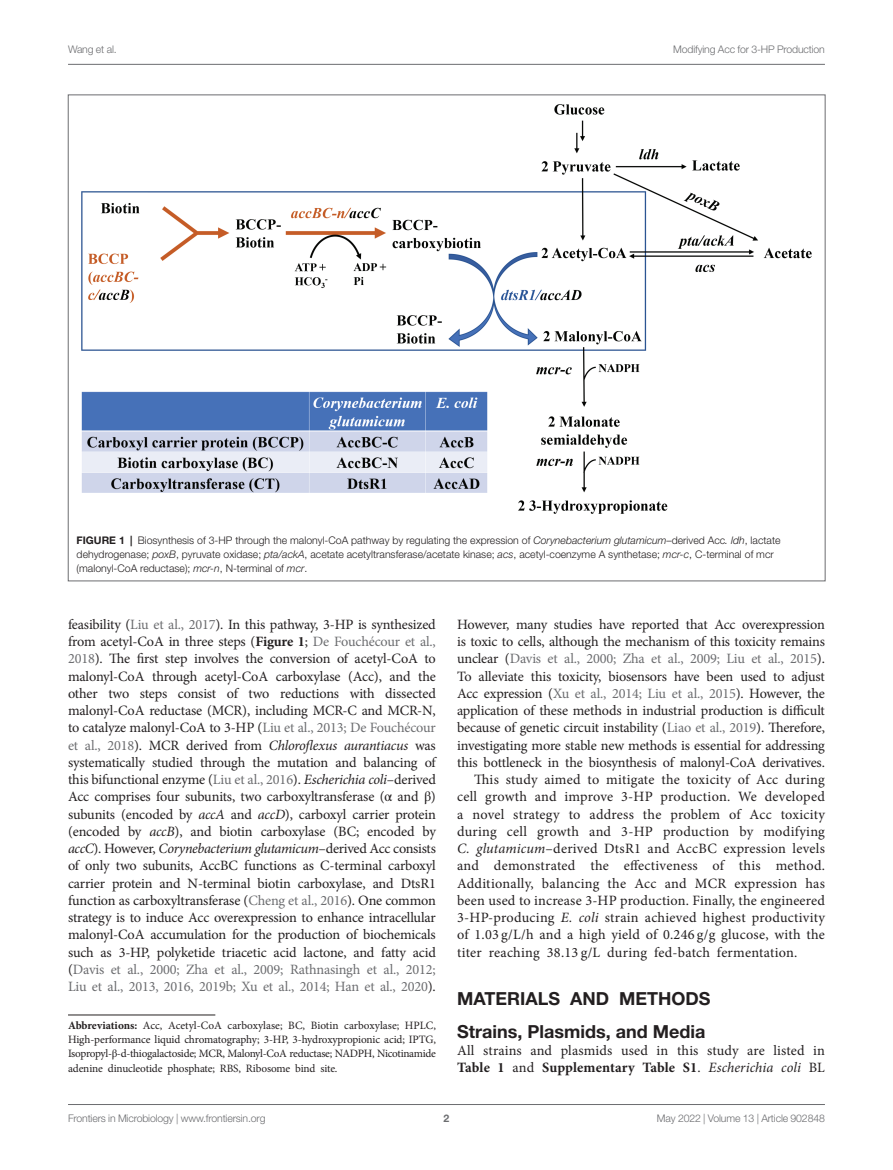
<style>
.page{position:relative;width:893px;height:1170px;background:#fff}
.page>*{position:absolute;margin:0;border:0;box-sizing:border-box;transform-origin:0 0}
.HEAD_2_after_HEAD_1{font:700 18px "Helvetica Neue LT Std";color:#231f20}
.HEAD_1{font:700 18px "Helvetica Neue LT Std";color:#231f20}
.TEXT_FLUSH{font:14.25px/17.2px "Minion Pro";letter-spacing:-.01em;color:#231f20;text-align:justify}
.TEXT{font:14.25px/17.2px "Minion Pro";letter-spacing:.02em;color:#231f20;text-align:justify}
.TEXT_FLUSH-2{font:14.25px/17.2px "Minion Pro";letter-spacing:.01em;color:#231f20}
.ABB{font:11.25px/14.2px "Minion Pro";letter-spacing:-.01em;color:#231f20;text-align:justify}
.FIG_LEG{font:300 10.5px/14.2px "Helvetica Neue LT Std";color:#231f20}
.RH_V{font:300 10.5px "Helvetica Neue LT Std";letter-spacing:-.015em;color:#6c6d70}
.t1{font:700 10.5px "Helvetica Neue LT Std";color:#6c6d70}
.s1{font-weight:700}
.s2{font-style:italic}
.s3{color:#6c6d70}
.s4{font-family:"STIX General"}
</style>
<div class="page">
<hr style="left:68px;top:1104px;width:757px;height:1px;background:#6c6d70">
<hr style="left:68px;top:64px;width:757px;height:1px;background:#6c6d70">
<img style="left:81px;top:104px;width:731px;height:410px">
<hr style="left:68px;top:1014px;width:147px;height:1px;background:#231f20">
<p class="RH_V" style="left:68px;top:42px;width:50px">Wang et al.</p>
<p class="RH_V" style="left:673px;top:42px;width:153px">Modifying Acc for 3-HP Production</p>
<p class="FIG_LEG" style="left:77px;top:533px;width:705px"><span class="s1">FIGURE 1 |</span> Biosynthesis of 3-HP through the malonyl-CoA pathway by regulating the expression of <span class="s2">Corynebacterium glutamicum</span>–derived Acc<span class="s2">. ldh</span>, lactate dehydrogenase; <span class="s2">poxB</span>, pyruvate oxidase; <span class="s2">pta/ackA</span>, acetate acetyltransferase/acetate kinase; <span class="s2">acs</span>, acetyl-coenzyme A synthetase; <span class="s2">mcr-c</span>, C-terminal of mcr (malonyl-CoA reductase); <span class="s2">mcr-n</span>, N-terminal of <span class="s2">mcr</span>.</p>
<p class="TEXT_FLUSH" style="left:68px;top:615px;width:369px">feasibility (<span class="s3">Liu et al., 2017</span>). In this pathway, 3-HP is synthesized from acetyl-CoA in three steps (<span class="s1">Figure 1</span>; <span class="s3">De Fouchécour et al., 2018</span>). The first step involves the conversion of acetyl-CoA to malonyl-CoA through acetyl-CoA carboxylase (Acc), and the other two steps consist of two reductions with dissected malonyl-CoA reductase (MCR), including MCR-C and MCR-N, to catalyze malonyl-CoA to 3-HP (<span class="s3">Liu et al., 2013; De Fouchécour et al., 2018</span>). MCR derived from <span class="s2">Chloroflexus aurantiacus</span> was systematically studied through the mutation and balancing of this bifunctional enzyme (<span class="s3">Liu et al., 2016</span>). <span class="s2">Escherichia coli</span>–derived Acc comprises four subunits, two carboxyltransferase (<span class="s4">α</span> and <span class="s4">β</span>) subunits (encoded by <span class="s2">accA</span> and <span class="s2">accD</span>), carboxyl carrier protein (encoded by <span class="s2">accB</span>), and biotin carboxylase (BC; encoded by <span class="s2">accC</span>). However, <span class="s2">Corynebacterium glutamicum</span>–derived Acc consists of only two subunits, AccBC functions as C-terminal carboxyl carrier protein and N-terminal biotin carboxylase, and DtsR1 function as carboxyltransferase (<span class="s3">Cheng et al., 2016</span>). One common strategy is to induce Acc overexpression to enhance intracellular malonyl-CoA accumulation for the production of biochemicals such as 3-HP, polyketide triacetic acid lactone, and fatty acid (<span class="s3">Davis et al., 2000; Zha et al., 2009; Rathnasingh et al., 2012; Liu et al., 2013, 2016, 2019b; Xu et al., 2014; Han et al., 2020</span>).</p>
<p class="TEXT_FLUSH" style="left:457px;top:615px;width:369px">However, many studies have reported that Acc overexpression is toxic to cells, although the mechanism of this toxicity remains unclear (<span class="s3">Davis et al., 2000; Zha et al., 2009; Liu et al., 2015</span>).<br>To alleviate this toxicity, biosensors have been used to adjust Acc expression (<span class="s3">Xu et al., 2014; Liu et al., 2015</span>). However, the application of these methods in industrial production is difficult because of genetic circuit instability (<span class="s3">Liao et al., 2019</span>). Therefore, investigating more stable new methods is essential for addressing this bottleneck in the biosynthesis of malonyl-CoA derivatives.</p>
<p class="TEXT" style="left:457px;top:771px;width:369px;text-indent:17px">This study aimed to mitigate the toxicity of Acc during cell growth and improve 3-HP production. We developed a novel strategy to address the problem of Acc toxicity during cell growth and 3-HP production by modifying <span class="s2">C. glutamicum</span>–derived DtsR1 and AccBC expression levels and demonstrated the effectiveness of this method.<br>Additionally, balancing the Acc and MCR expression has been used to increase 3-HP production. Finally, the engineered 3-HP-producing <span class="s2">E. coli</span> strain achieved highest productivity of 1.03 g/L/h and a high yield of 0.246 g/g glucose, with the titer reaching 38.13 g/L during fed-batch fermentation.</p>
<p class="HEAD_1" style="left:457px;top:987px;width:255px">MATERIALS AND METHODS</p>
<p class="HEAD_2_after_HEAD_1" style="left:457px;top:1020px;width:250px">Strains, Plasmids, and Media</p>
<p class="TEXT_FLUSH-2" style="left:457px;top:1041px;width:369px">All strains and plasmids used in this study are listed in<br><span class="s1">Table 1</span> and <span class="s1">Supplementary Table S1</span>. <span class="s2">Escherichia coli</span> BL</p>
<p class="ABB" style="left:68px;top:1018px;width:369px"><span class="s1">Abbreviations:</span> Acc, Acetyl-CoA carboxylase; BC, Biotin carboxylase; HPLC, High-performance liquid chromatography; 3-HP, 3-hydroxypropionic acid; IPTG, Isopropyl-<span class="s4">β</span>-d-thiogalactoside; MCR, Malonyl-CoA reductase; NADPH, Nicotinamide adenine dinucleotide phosphate; RBS, Ribosome bind site.</p>
<p class="RH_V" style="left:68px;top:1111px;width:199px">Frontiers in Microbiology | www.frontiersin.org</p>
<p class="t1" style="left:444px;top:1111px;width:7px">2</p>
<p class="RH_V" style="left:657px;top:1111px;width:169px">May 2022 | Volume 13 | Article 902848</p>
</div>
